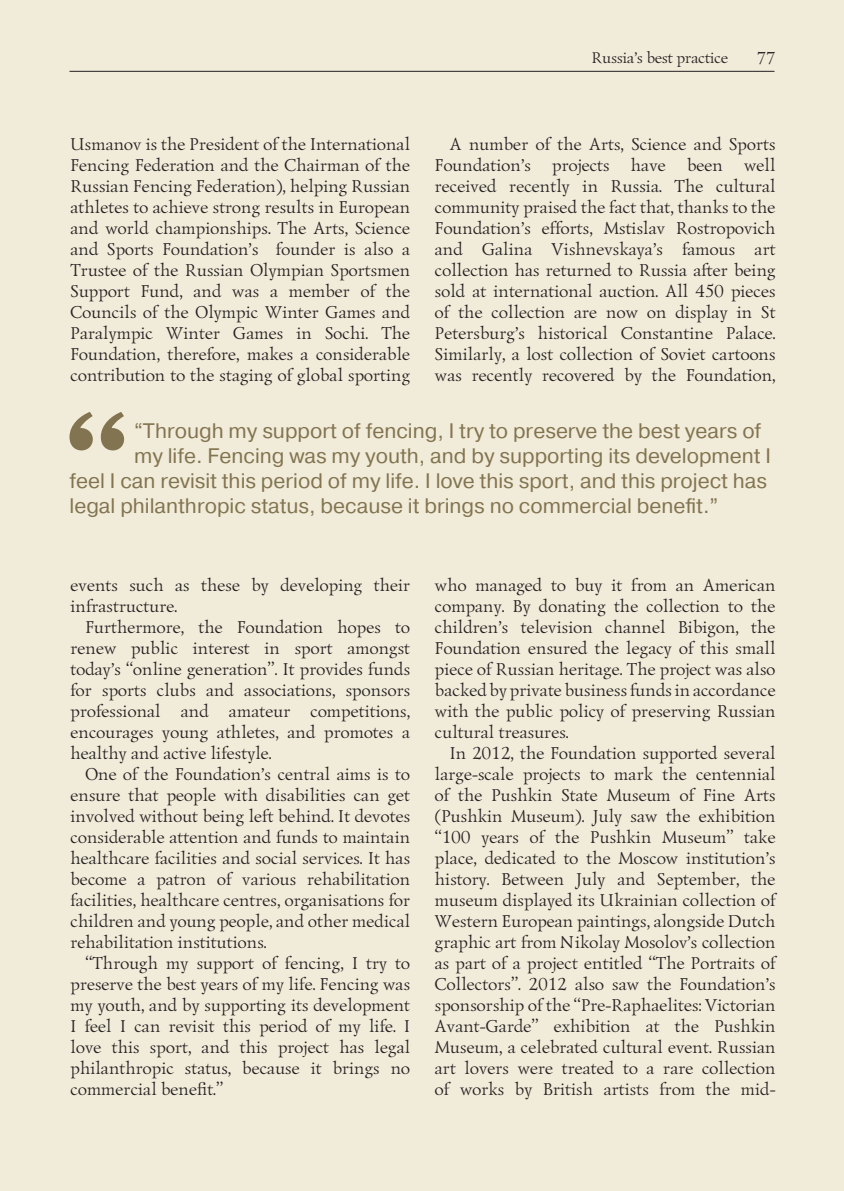
<style>
.page{position:relative;width:844px;height:1191px;background:#fff}
.page>*{position:absolute;margin:0;border:0;box-sizing:border-box;transform-origin:0 0}
.t1{font:21px "Pragmatica";color:#827450}
.t2{font:17.5px/21px "Lazurski";letter-spacing:.01em;color:#231f20;text-align:justify}
.t3{font:300 17.5px "Lazurski C Lt";color:#231f20}
.t4{font:300 15.75px "Lazurski C Lt";color:#231f20}
</style>
<div class="page">
<div style="left:0;top:0;width:843px;height:1191px;background:#f1ebd9"></div>
<hr style="left:69px;top:71px;width:705px;height:1px;background:#231f20">
<svg style="left:69px;top:412px;width:55px;height:38px"></svg>
<p class="t4" style="left:591px;top:47px;width:138px">Russia’s best practice</p>
<p class="t3" style="left:755px;top:46px;width:20px">77</p>
<p class="t2" style="left:69px;top:133px;width:341px">Usmanov is the President of the International Fencing Federation and the Chairman of the Russian Fencing Federation), helping Russian athletes to achieve strong results in European and world championships. The Arts, Science and Sports Foundation’s founder is also a Trustee of the Russian Olympian Sportsmen Support Fund, and was a member of the Councils of the Olympic Winter Games and Paralympic Winter Games in Sochi. The Foundation, therefore, makes a considerable contribution to the staging of global sporting</p>
<p class="t2" style="left:434px;top:133px;width:342px;text-indent:15px">A number of the Arts, Science and Sports Foundation’s projects have been well received recently in Russia. The cultural community praised the fact that, thanks to the Foundation’s efforts, Mstislav Rostropovich and Galina Vishnevskaya’s famous art collection has returned to Russia after being sold at international auction. All 450 pieces of the collection are now on display in St Petersburg’s historical Constantine Palace.<br>Similarly, a lost collection of Soviet cartoons was recently recovered by the Foundation,</p>
<p class="t1" style="left:134px;top:417px;width:628px">“Through my support of fencing, I try to preserve the best years of</p>
<p class="t1" style="left:134px;top:443px;width:634px">my life. Fencing was my youth, and by supporting its development I</p>
<p class="t1" style="left:69px;top:468px;width:699px">feel I can revisit this period of my life. I love this sport, and this project has</p>
<p class="t1" style="left:69px;top:493px;width:650px">legal philanthropic status, because it brings no commercial benefit. ”</p>
<p class="t2" style="left:69px;top:574px;width:341px">events such as these by developing their infrastructure.</p>
<p class="t2" style="left:69px;top:616px;width:341px;text-indent:15px">Furthermore, the Foundation hopes to renew public interest in sport amongst today’s “online generation”. It provides funds for sports clubs and associations, sponsors professional and amateur competitions, encourages young athletes, and promotes a healthy and active lifestyle.</p>
<p class="t2" style="left:69px;top:763px;width:341px;text-indent:15px">One of the Foundation’s central aims is to ensure that people with disabilities can get involved without being left behind. It devotes considerable attention and funds to maintain healthcare facilities and social services. It has become a patron of various rehabilitation facilities, healthcare centres, organisations for children and young people, and other medical rehabilitation institutions.</p>
<p class="t2" style="left:69px;top:952px;width:341px;text-indent:15px">“Through my support of fencing, I try to preserve the best years of my life. Fencing was my youth, and by supporting its development I feel I can revisit this period of my life. I love this sport, and this project has legal philanthropic status, because it brings no commercial benefit.”</p>
<p class="t2" style="left:434px;top:574px;width:342px">who managed to buy it from an American company. By donating the collection to the children’s television channel Bibigon, the Foundation ensured the legacy of this small piece of Russian heritage. The project was also backed by private business funds in accordance with the public policy of preserving Russian cultural treasures.</p>
<p class="t2" style="left:434px;top:742px;width:342px;text-indent:15px">In 2012, the Foundation supported several large-scale projects to mark the centennial of the Pushkin State Museum of Fine Arts (Pushkin Museum). July saw the exhibition “100 years of the Pushkin Museum” take place, dedicated to the Moscow institution’s history. Between July and September, the museum displayed its Ukrainian collection of Western European paintings, alongside Dutch graphic art from Nikolay Mosolov’s collection as part of a project entitled “The Portraits of Collectors”. 2012 also saw the Foundation’s sponsorship of the “Pre-Raphaelites: Victorian Avant-Garde” exhibition at the Pushkin Museum, a celebrated cultural event. Russian art lovers were treated to a rare collection of works by British artists from the mid-</p>
</div>
